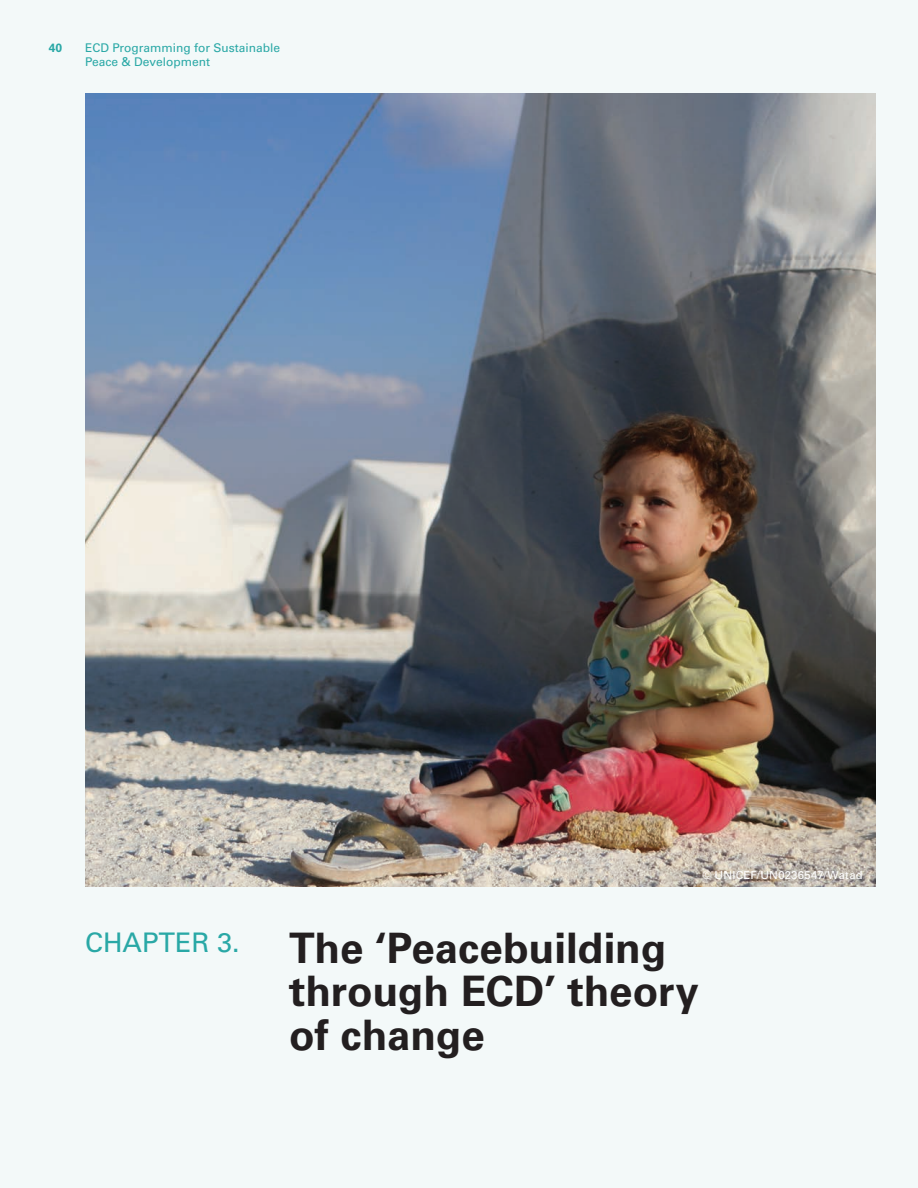
<style>
.page{position:relative;width:918px;height:1188px;background:#f3f9f9}
.page>*{position:absolute;margin:0;border:0;box-sizing:border-box;transform-origin:0 0}
.t1{font:700 42px/43.5px "Univers LT Std";color:#231f20}
.t2{font:27px "Univers LT Std";color:#29a8a6}
.t3{font:12px/14.4px "Univers LT Std";color:#29a8a6}
.t4{font:700 12px "Univers LT Std";color:#29a8a6}
.t5{font:11.25px "Univers LT Std";letter-spacing:.02em;color:#fff}
</style>
<div class="page">
<img style="left:85px;top:94px;width:790px;height:793px">
<p class="t4" style="left:49px;top:41px;width:15px">40</p>
<p class="t3" style="left:85px;top:41px;width:197px">ECD Programming for Sustainable<br>Peace &amp; Development</p>
<h2 class="t2" style="left:85px;top:927px;width:37px">Chapter</h2>
<h2 class="t2" style="left:217px;top:927px;width:24px">3.</h2>
<p class="t5" style="left:702px;top:869px;width:162px">© UNICEF/UN0236547/Watad</p>
<h1 class="t1" style="left:289px;top:927px;width:411px">The ‘Peacebuilding through ECD’ theory of change</h1>
</div>
